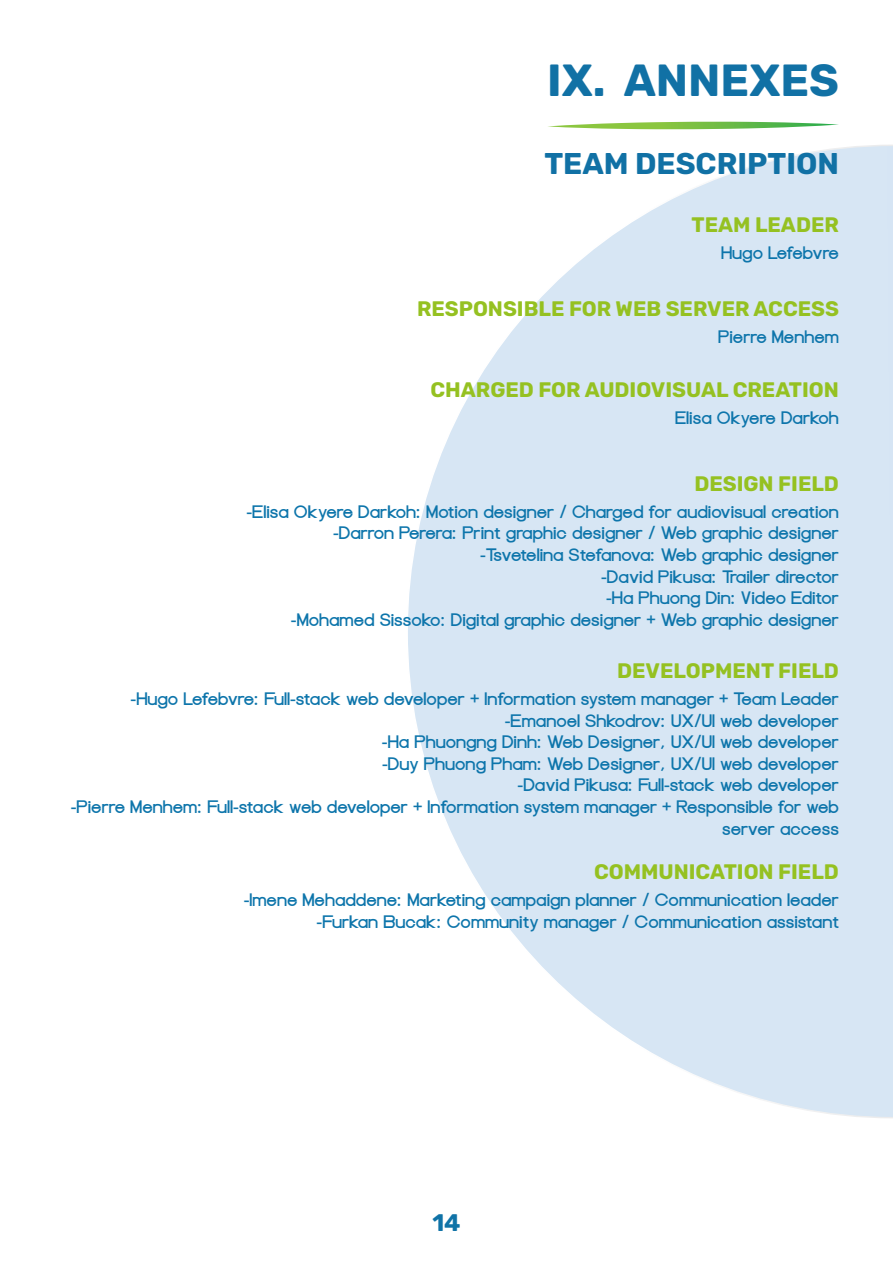
<style>
.page{position:relative;width:893px;height:1263px;background:#fff}
.page>*{position:absolute;margin:0;border:0;box-sizing:border-box;transform-origin:0 0}
.t1{font:300 45px "Rubik";color:#1171a5}
.t2{font:300 30px "Rubik";color:#1171a5}
.t3{font:300 24px "Rubik";color:#1073a7}
.t4{font:300 21px "Rubik";color:#95c121}
.t5{font:700 18px/21.6px "Focus Grotesk";color:#0d75ab;text-align:right}
</style>
<div class="page">
<svg style="left:408px;top:145px;width:485px;height:973px"></svg>
<svg style="left:548px;top:122px;width:291px;height:7px"></svg>
<p class="t1" style="left:547px;top:55px;width:293px">IX. ANNEXES</p>
<p class="t2" style="left:544px;top:147px;width:296px">TEAM DESCRIPTION</p>
<p class="t4" style="left:691px;top:213px;width:149px">TEAM LEADER</p>
<p class="t5" style="left:721px;top:243px;width:119px">Hugo Lefebvre</p>
<p class="t4" style="left:417px;top:297px;width:423px">RESPONSIBLE FOR WEB SERVER ACCESS</p>
<p class="t5" style="left:718px;top:327px;width:122px">Pierre Menhem</p>
<p class="t4" style="left:430px;top:378px;width:410px">CHARGED FOR AUDIOVISUAL CREATION</p>
<p class="t5" style="left:675px;top:408px;width:165px">Elisa Okyere Darkoh</p>
<p class="t4" style="left:694px;top:472px;width:146px">DESIGN FIELD</p>
<p class="t5" style="left:246px;top:502px;width:594px">-Elisa Okyere Darkoh: Motion designer / Charged for audiovisual creation</p>
<p class="t5" style="left:333px;top:523px;width:507px">-Darron Perera: Print graphic designer / Web graphic designer</p>
<p class="t5" style="left:480px;top:545px;width:360px">-Tsvetelina Stefanova: Web graphic designer</p>
<p class="t5" style="left:601px;top:566px;width:239px">-David Pikusa: Trailer director</p>
<p class="t5" style="left:606px;top:588px;width:234px">-Ha Phuong Din: Video Editor</p>
<p class="t5" style="left:291px;top:610px;width:550px">-Mohamed Sissoko: Digital graphic designer + Web graphic designer</p>
<p class="t4" style="left:617px;top:659px;width:223px">DEVELOPMENT FIELD</p>
<p class="t5" style="left:131px;top:689px;width:710px">-Hugo Lefebvre: Full-stack web developer + Information system manager + Team Leader</p>
<p class="t5" style="left:505px;top:710px;width:336px">-Emanoel Shkodrov: UX/UI web developer</p>
<p class="t5" style="left:382px;top:732px;width:459px">-Ha Phuongng Dinh: Web Designer, UX/UI web developer</p>
<p class="t5" style="left:382px;top:753px;width:458px">-Duy Phuong Pham: Web Designer, UX/UI web developer</p>
<p class="t5" style="left:518px;top:775px;width:323px">-David Pikusa: Full-stack web developer</p>
<p class="t5" style="left:71px;top:797px;width:770px">-Pierre Menhem: Full-stack web developer + Information system manager + Responsible for web server access</p>
<p class="t4" style="left:594px;top:860px;width:246px">COMMUNICATION FIELD</p>
<p class="t5" style="left:244px;top:890px;width:597px">-Imene Mehaddene: Marketing campaign planner / Communication leader</p>
<p class="t5" style="left:317px;top:911px;width:524px">-Furkan Bucak: Community manager / Communication assistant</p>
<p class="t3" style="left:432px;top:1210px;width:30px">14</p>
</div>
